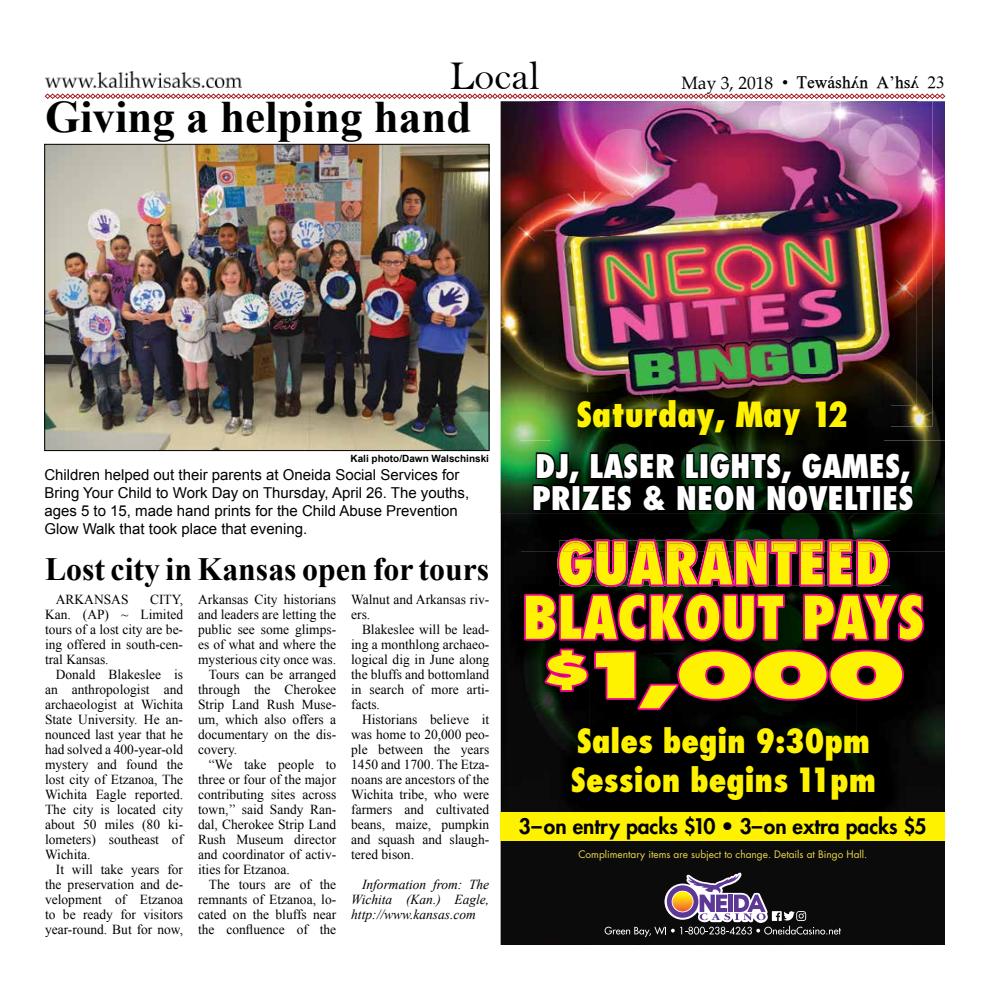
<style>
.page{position:relative;width:990px;height:990px;background:#fff}
.page>*{position:absolute;margin:0;border:0;box-sizing:border-box;transform-origin:0 0}
.t1{font:800 60.88px "Futura Std";color:#fff200;scale:1.63 1}
.t2{font:800 condensed 57.25px/54.4px "Futura Std";color:#fff200;text-align:center}
.t3{font:700 45px "Times New Roman";color:#000}
.t4{font:41.25px "Bell";color:#000}
.t5{font:800 condensed 33.75px "Futura Std";color:#fff200}
.t6{font:800 condensed 32.5px/38.9px "Futura Std";color:#fff200}
.t7{font:700 32.5px "Times New Roman";color:#000}
.t8{font:800 condensed 31.62px/32px "Futura Std";color:#fff}
.t9{font:800 20.88px "Futura Std";color:#000}
.t10{font:17.5px "Oneida";color:#000}
.t11{font:15px/18px "Arial";color:#000}
.t12{font:13.75px/15px "Times New Roman";color:#000;text-align:justify}
.t13{font:italic 13.75px/15px "Times New Roman";color:#000;text-align:justify}
.t14{font:10.12px "Futura Std";color:#efdb4e}
.t15{font:700 10px "Arial";color:#000}
.s1{font-family:"Palatino"}
</style>
<div class="page">
<svg style="left:45px;top:93px;width:900px;height:6px"></svg>
<img style="left:45px;top:72px;width:197px;height:15px">
<img style="left:501px;top:101px;width:444px;height:844px">
<img style="left:890px;top:101px;width:43px;height:325px">
<img style="left:545px;top:406px;width:7px;height:20px">
<img style="left:884px;top:406px;width:6px;height:20px">
<img style="left:540px;top:101px;width:376px;height:305px">
<img style="left:501px;top:513px;width:88px;height:299px">
<img style="left:857px;top:551px;width:88px;height:261px">
<div style="left:589px;top:713px;width:268px;height:99px;background:#000"></div>
<svg style="left:522px;top:551px;width:404px;height:162px;background:#3f0626"></svg>
<img style="left:552px;top:375px;width:332px;height:66px">
<div style="left:501px;top:812px;width:444px;height:28px;background:#fff200"></div>
<svg style="left:605px;top:872px;width:236px;height:65px;background:#3b363c"></svg>
<img style="left:521px;top:441px;width:424px;height:110px">
<img style="left:568px;top:539px;width:307px;height:2px">
<img style="left:559px;top:541px;width:328px;height:10px">
<svg style="left:531px;top:451px;width:384px;height:62px;background:#010e04"></svg>
<img style="left:46px;top:146px;width:441px;height:303px">
<div style="left:44px;top:144px;width:445px;height:307px;border:1px solid #000"></div>
<h3 class="t4" style="left:450px;top:51px;width:92px">Local</h3>
<h3 class="t3" style="left:45px;top:86px;width:428px">Giving a helping hand</h3>
<p class="t10" style="left:681px;top:73px;width:265px"><span class="s1">May 3, 2018</span> • Tew@sh^n A’hs^ 23</p>
<h3 class="t5" style="left:576px;top:394px;width:273px">Saturday, May 12</h3>
<p class="t15" style="left:351px;top:452px;width:140px">Kali photo/Dawn Walschinski</p>
<p class="t11" style="left:44px;top:466px;width:426px">Children helped out their parents at Oneida Social Services for Bring Your Child to Work Day on Thursday, April 26. The youths, ages 5 to 15, made hand prints for the Child Abuse Prevention Glow Walk that took place that evening.</p>
<h3 class="t7" style="left:45px;top:547px;width:446px">Lost city in Kansas open for tours</h3>
<p class="t12" style="left:56px;top:591px;width:74px">ARKANSAS</p>
<p class="t12" style="left:351px;top:591px;width:140px">Walnut and Arkansas riv&shy;ers.</p>
<p class="t12" style="left:351px;top:621px;width:140px;text-indent:11px">Blakeslee will be lead&shy;ing a monthlong archaeo&shy;logical dig in June along the bluffs and bottomland in search of more arti&shy;facts.</p>
<p class="t12" style="left:351px;top:711px;width:140px;text-indent:11px">Historians believe it was home to 20,000 peo&shy;ple between the years 1450 and 1700. The Etza&shy;noans are ancestors of the Wichita tribe, who were farmers and cultivated beans, maize, pumpkin and squash and slaugh&shy;tered bison.</p>
<p class="t13" style="left:351px;top:876px;width:140px;text-indent:11px">Information from: The Wichita (Kan.) Eagle, http://www.kansas.com</p>
<p class="t12" style="left:198px;top:591px;width:140px">Arkansas City historians</p>
<p class="t12" style="left:198px;top:606px;width:140px">and leaders are letting the</p>
<p class="t12" style="left:198px;top:621px;width:140px">public see some glimps-</p>
<p class="t12" style="left:198px;top:636px;width:140px">es of what and where the</p>
<p class="t12" style="left:198px;top:651px;width:140px">mysterious city once was.</p>
<p class="t12" style="left:209px;top:666px;width:129px">Tours can be arranged</p>
<p class="t12" style="left:198px;top:681px;width:140px">through the Cherokee</p>
<p class="t12" style="left:198px;top:696px;width:140px">Strip Land Rush Muse-</p>
<p class="t12" style="left:198px;top:711px;width:140px">um, which also offers a</p>
<p class="t12" style="left:198px;top:726px;width:140px">documentary on the dis-</p>
<p class="t12" style="left:198px;top:741px;width:41px">covery.</p>
<p class="t12" style="left:209px;top:756px;width:129px">“We take people to</p>
<p class="t12" style="left:198px;top:771px;width:140px">three or four of the major</p>
<p class="t12" style="left:198px;top:786px;width:140px">contributing sites across</p>
<p class="t12" style="left:198px;top:801px;width:140px">town,’’ said Sandy Ran-</p>
<p class="t12" style="left:198px;top:816px;width:140px">dal, Cherokee Strip Land</p>
<p class="t12" style="left:198px;top:831px;width:140px">Rush Museum director</p>
<p class="t12" style="left:198px;top:846px;width:140px">and coordinator of activ-</p>
<p class="t12" style="left:198px;top:861px;width:93px">ities for Etzanoa.</p>
<p class="t12" style="left:209px;top:876px;width:129px">The tours are of the</p>
<p class="t12" style="left:198px;top:891px;width:140px">remnants of Etzanoa, lo-</p>
<p class="t12" style="left:198px;top:906px;width:140px">cated on the bluffs near</p>
<p class="t12" style="left:198px;top:921px;width:140px">the confluence of the</p>
<p class="t12" style="left:45px;top:591px;width:140px;text-indent:105px">CITY, Kan. (AP) ~ Limited tours of a lost city are be&shy;ing offered in south-cen&shy;tral Kansas.</p>
<p class="t12" style="left:45px;top:666px;width:140px;text-indent:11px">Donald Blakeslee is an anthropologist and archaeologist at Wichita State University. He an&shy;nounced last year that he had solved a 400-year-old mystery and found the lost city of Etzanoa, The Wichita Eagle reported.<br>The city is located city about 50 miles (80 ki&shy;lometers) southeast of Wichita.</p>
<p class="t12" style="left:45px;top:861px;width:140px;text-indent:11px">It will take years for the preservation and de&shy;velopment of Etzanoa to be ready for visitors year-round. But for now,</p>
<h3 class="t8" style="left:532px;top:450px;width:383px">DJ, LASER LIGHTS, GAMES,<br>PRIZES &amp; NEON NOVELTIES</h3>
<h2 class="t2" style="left:522px;top:536px;width:404px">GUARANTEED<br>BLACKOUT PAYS</h2>
<h1 class="t1" style="left:539px;top:637px;width:228px"><sup>$</sup>1,000</h1>
<h3 class="t6" style="left:571px;top:721px;width:307px">Sales begin 9:30pm<br>Session begins 11pm</h3>
<h3 class="t9" style="left:519px;top:813px;width:409px">3–on entry packs $10 • 3–on extra packs $5</h3>
<p class="t14" style="left:578px;top:848px;width:290px">Complimentary items are subject to change. Details at Bingo Hall.</p>
</div>
